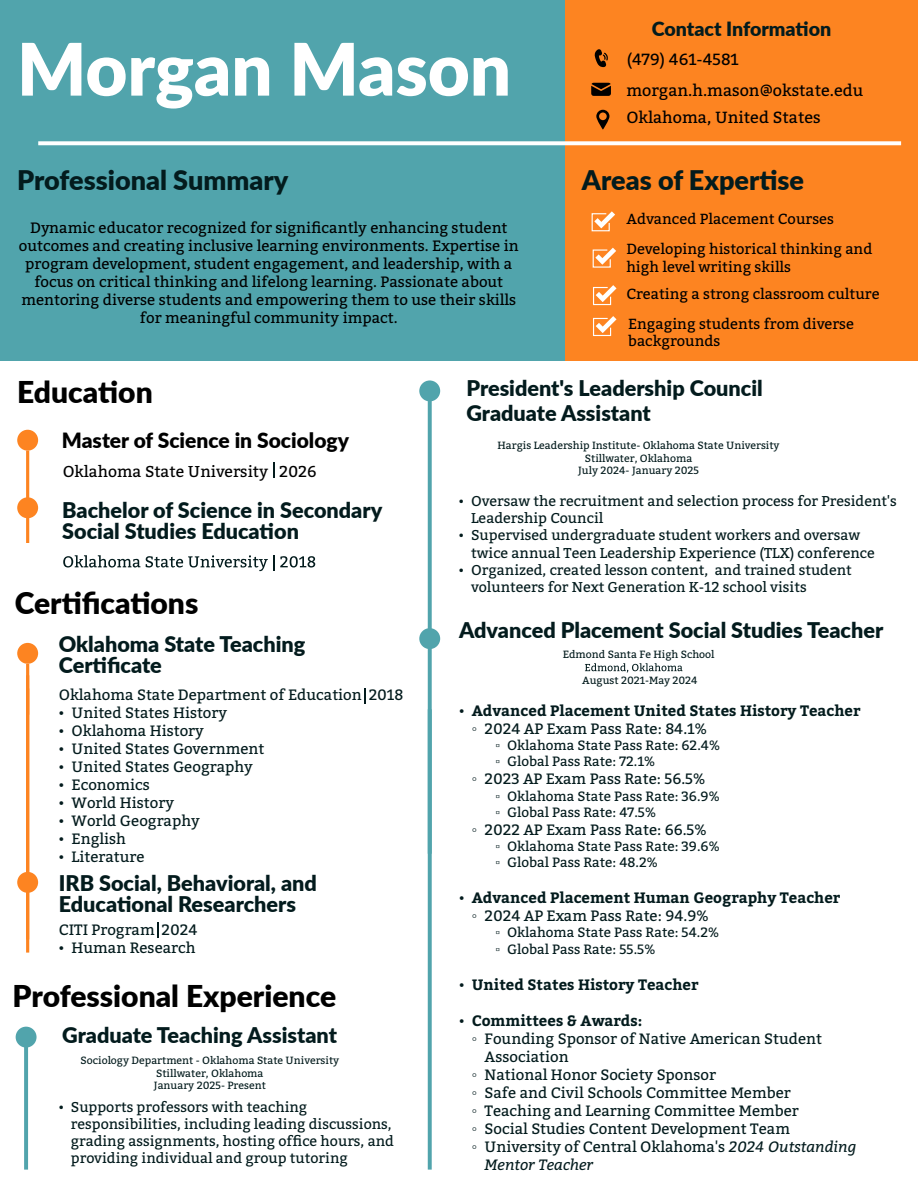
<style>
.page{position:relative;width:918px;height:1188px;background:#fff}
.page>*{position:absolute;margin:0;border:0;box-sizing:border-box;transform-origin:0 0}
.t1{font:900 72.45px "Lato";color:#fff}
.t2{font:900 30px "Lato";color:#000}
.t3{font:900 27px "Lato";color:#031b1d}
.t4{font:900 21.6px/21.6px "Lato";color:#031b1d}
.t5{font:900 21px "Lato";color:#000}
.t6{font:900 19.65px "Lato";color:#031b1d}
.t7{font:16.2px "Bitter";color:#000}
.t8{font:15.75px "Bitter";color:#000}
.t9{font:15px "Bitter";color:#031b1d}
.t10{font:15px/18px "Bitter";color:#000;text-align:center}
.t11{font:700 15px/18px "Bitter";color:#031b1d}
.t12{font:italic 15px "Bitter";color:#031b1d}
.t13{font:14.7px/29.8px "Bitter";color:#000}
.t14{font:14.25px/17.1px "Bitter";color:#031b1d}
.t15{font:13.5px/16.2px "Bitter";color:#031b1d}
.t16{font:10.5px/12.6px "Bitter";color:#031b1d;text-align:center}
.s1{font-family:"Times New Roman"}
.s2{font-family:"Times New Roman";font-weight:400}
.s3{font-weight:400}
.s4{font-style:italic}
</style>
<div class="page">
<div style="left:0;top:0;width:606px;height:361px;background:#51a4ac"></div>
<div style="left:565px;top:0;width:353px;height:361px;background:#fd8421"></div>
<svg style="left:593px;top:316px;width:24px;height:21px"></svg>
<svg style="left:365px;top:688px;width:1px;height:16px"></svg>
<svg style="left:595px;top:49px;width:13px;height:18px"></svg>
<svg style="left:593px;top:285px;width:24px;height:21px"></svg>
<svg style="left:591px;top:211px;width:24px;height:21px"></svg>
<svg style="left:592px;top:248px;width:24px;height:20px"></svg>
<svg style="left:38px;top:141px;width:863px;height:4px;background:#f6f7f4"></svg>
<div style="left:419px;top:380px;width:21px;height:21px;background:#51a4ac;border-radius:50%"></div>
<div style="left:419px;top:628px;width:21px;height:21px;background:#51a4ac;border-radius:50%"></div>
<div style="left:16px;top:1027px;width:21px;height:21px;background:#51a4ac;border-radius:50%"></div>
<svg style="left:585px;top:663px;width:98px;height:10px"></svg>
<svg style="left:596px;top:110px;width:13px;height:20px"></svg>
<svg style="left:591px;top:83px;width:20px;height:13px"></svg>
<div style="left:17px;top:497px;width:21px;height:21px;background:#fd8421;border-radius:50%"></div>
<div style="left:17px;top:430px;width:21px;height:21px;background:#fd8421;border-radius:50%"></div>
<hr style="left:26px;top:451px;width:3px;height:264px;background:#fd8421">
<svg style="left:428px;top:401px;width:4px;height:308px"></svg>
<svg style="left:428px;top:709px;width:4px;height:461px;background:#5aa8b0"></svg>
<svg style="left:24px;top:1048px;width:4px;height:122px"></svg>
<div style="left:13px;top:543px;width:267px;height:121px;background:#fff"></div>
<hr style="left:26px;top:688px;width:3px;height:265px;background:#fd8421">
<div style="left:17px;top:643px;width:21px;height:21px;background:#fd8421;border-radius:50%"></div>
<div style="left:17px;top:872px;width:21px;height:21px;background:#fd8421;border-radius:50%"></div>
<svg style="left:273px;top:462px;width:1px;height:16px"></svg>
<svg style="left:280px;top:556px;width:35px;height:12px"></svg>
<svg style="left:63px;top:555px;width:77px;height:13px"></svg>
<svg style="left:146px;top:555px;width:128px;height:16px"></svg>
<svg style="left:158px;top:922px;width:1px;height:16px"></svg>
<h1 class="t1" style="left:17px;top:15px;width:496px">Morgan Mason</h1>
<h3 class="t6" style="left:652px;top:14px;width:181px">Contact Information</h3>
<p class="t7" style="left:627px;top:49px;width:114px">(479) 461-4581</p>
<p class="t7" style="left:626px;top:81px;width:239px">morgan.h.mason@okstate.edu</p>
<p class="t7" style="left:626px;top:108px;width:196px">Oklahoma, United States</p>
<h3 class="t3" style="left:17px;top:159px;width:272px">Professional Summary</h3>
<h3 class="t3" style="left:582px;top:159px;width:224px">Areas of Expertise</h3>
<p class="t10" style="left:19px;top:218px;width:501px">Dynamic educator recognized for significantly enhancing student outcomes and creating inclusive learning environments. Expertise in program development, student engagement, and leadership, with a focus on critical thinking and lifelong learning. Passionate about mentoring diverse students and empowering them to use their skills for meaningful community impact.</p>
<p class="t13" style="left:626px;top:204px;width:247px">Advanced Placement Courses<br>Developing historical thinking and</p>
<p class="t13" style="left:626px;top:253px;width:255px;line-height:27.5px">high level writing skills<br>Creating a strong classroom culture</p>
<p class="t13" style="left:628px;top:315px;width:227px;line-height:17.5px">Engaging students from diverse backgrounds</p>
<h2 class="t2" style="left:17px;top:370px;width:137px">Education</h2>
<h3 class="t5" style="left:62px;top:424px;width:289px">Master of Science in Sociology</h3>
<p class="t8" style="left:63px;top:462px;width:255px">Oklahoma State University 2026</p>
<h3 class="t4" style="left:62px;top:498px;width:322px">Bachelor of Science in Secondary<br>Social Studies Education</h3>
<h2 class="t2" style="left:15px;top:580px;width:185px">Certifications</h2>
<h3 class="t4" style="left:59px;top:632px;width:248px">Oklahoma State Teaching<br>Certificate</h3>
<p class="t9" style="left:59px;top:685px;width:346px">Oklahoma State Department of Education 2018</p>
<p class="t9" style="left:59px;top:703px;width:170px"><span class="s1">•</span> United States History</p>
<p class="t9" style="left:59px;top:721px;width:147px"><span class="s1">•</span> Oklahoma History</p>
<p class="t9" style="left:59px;top:739px;width:207px"><span class="s1">•</span> United States Government</p>
<p class="t9" style="left:59px;top:757px;width:196px"><span class="s1">•</span> United States Geography</p>
<p class="t9" style="left:59px;top:775px;width:93px"><span class="s1">•</span> Economics</p>
<p class="t9" style="left:59px;top:793px;width:117px"><span class="s1">•</span> World History</p>
<p class="t9" style="left:59px;top:811px;width:143px"><span class="s1">•</span> World Geography</p>
<p class="t9" style="left:59px;top:829px;width:69px"><span class="s1">•</span> English</p>
<p class="t9" style="left:59px;top:847px;width:87px"><span class="s1">•</span> Literature</p>
<h3 class="t4" style="left:59px;top:871px;width:260px">IRB Social, Behavioral, and<br>Educational Researchers</h3>
<p class="t9" style="left:59px;top:920px;width:140px">CITI Program 2024</p>
<p class="t9" style="left:59px;top:938px;width:138px"><span class="s1">•</span> Human Research</p>
<h2 class="t2" style="left:13px;top:973px;width:325px">Professional Experience</h2>
<h3 class="t4" style="left:62px;top:1024px;width:276px">Graduate Teaching Assistant</h3>
<p class="t16" style="left:81px;top:1054px;width:260px">Sociology Department - Oklahoma State University<br>Stillwater, Oklahoma<br>January 2025- Present</p>
<p class="t14" style="left:71px;top:1098px;width:325px;text-indent:-12px"><span class="s1">•</span> Supports professors with teaching responsibilities, including leading discussions, grading assignments, hosting office hours, and providing individual and group tutoring</p>
<h3 class="t4" style="left:466px;top:375px;width:298px;line-height:24.9px">President's Leadership Council<br>Graduate Assistant</h3>
<p class="t16" style="left:498px;top:439px;width:284px">Hargis Leadership Institute- Oklahoma State University<br>Stillwater, Oklahoma<br>July 2024- January 2025</p>
<p class="t14" style="left:471px;top:493px;width:427px;text-indent:-12px"><span class="s1">•</span> Oversaw the recruitment and selection process for President's<br>Leadership Council</p>
<p class="t14" style="left:471px;top:527px;width:405px;text-indent:-12px"><span class="s1">•</span> Supervised undergraduate student workers and oversaw twice annual Teen Leadership Experience (TLX) conference</p>
<p class="t14" style="left:471px;top:561px;width:382px;text-indent:-12px"><span class="s1">•</span> Organized, created lesson content, and trained student volunteers for Next Generation K-12 school visits</p>
<h3 class="t4" style="left:459px;top:619px;width:426px">Advanced Placement Social Studies Teacher</h3>
<p class="t16" style="left:563px;top:648px;width:153px">Edmond Santa Fe High School</p>
<p class="t16" style="left:582px;top:674px;width:117px">August 2021-May 2024</p>
<p class="t11" style="left:472px;top:702px;width:390px;text-indent:-13px"><span class="s2">•</span> Advanced Placement United States History Teacher <span class="s2">◦</span> <span class="s3">2024 AP Exam Pass Rate: 84.1%</span></p>
<p class="t15" style="left:496px;top:737px;width:226px"><span class="s1">▫</span> Oklahoma State Pass Rate: 62.4% <span class="s1">▫</span> Global Pass Rate: 72.1%</p>
<p class="t9" style="left:472px;top:770px;width:235px"><span class="s1">◦</span> 2023 AP Exam Pass Rate: 56.5%</p>
<p class="t15" style="left:496px;top:788px;width:226px"><span class="s1">▫</span> Oklahoma State Pass Rate: 36.9% <span class="s1">▫</span> Global Pass Rate: 47.5%</p>
<p class="t9" style="left:472px;top:820px;width:237px"><span class="s1">◦</span> 2022 AP Exam Pass Rate: 66.5%</p>
<p class="t15" style="left:496px;top:838px;width:226px"><span class="s1">▫</span> Oklahoma State Pass Rate: 39.6% <span class="s1">▫</span> Global Pass Rate: 48.2%</p>
<p class="t11" style="left:472px;top:889px;width:370px;text-indent:-13px"><span class="s2">•</span> Advanced Placement Human Geography Teacher <span class="s2">◦</span> <span class="s3">2024 AP Exam Pass Rate: 94.9%</span></p>
<p class="t15" style="left:496px;top:925px;width:225px"><span class="s1">▫</span> Oklahoma State Pass Rate: 54.2% <span class="s1">▫</span> Global Pass Rate: 55.5%</p>
<p class="t11" style="left:459px;top:976px;width:241px"><span class="s2">•</span> United States History Teacher</p>
<p class="t11" style="left:459px;top:1012px;width:185px"><span class="s2">•</span> Committees &amp; Awards:</p>
<p class="t9" style="left:472px;top:1029px;width:352px"><span class="s1">◦</span> Founding Sponsor of Native American Student</p>
<p class="t9" style="left:485px;top:1047px;width:86px">Association</p>
<p class="t9" style="left:472px;top:1065px;width:246px"><span class="s1">◦</span> National Honor Society Sponsor</p>
<p class="t9" style="left:472px;top:1083px;width:321px"><span class="s1">◦</span> Safe and Civil Schools Committee Member</p>
<p class="t9" style="left:472px;top:1101px;width:329px"><span class="s1">◦</span> Teaching and Learning Committee Member</p>
<p class="t9" style="left:472px;top:1119px;width:320px"><span class="s1">◦</span> Social Studies Content Development Team</p>
<p class="t9" style="left:472px;top:1137px;width:386px"><span class="s1">◦</span> University of Central Oklahoma's <span class="s4">2024 Outstanding</span></p>
<p class="t12" style="left:485px;top:1155px;width:110px">Mentor Teacher</p>
</div>
